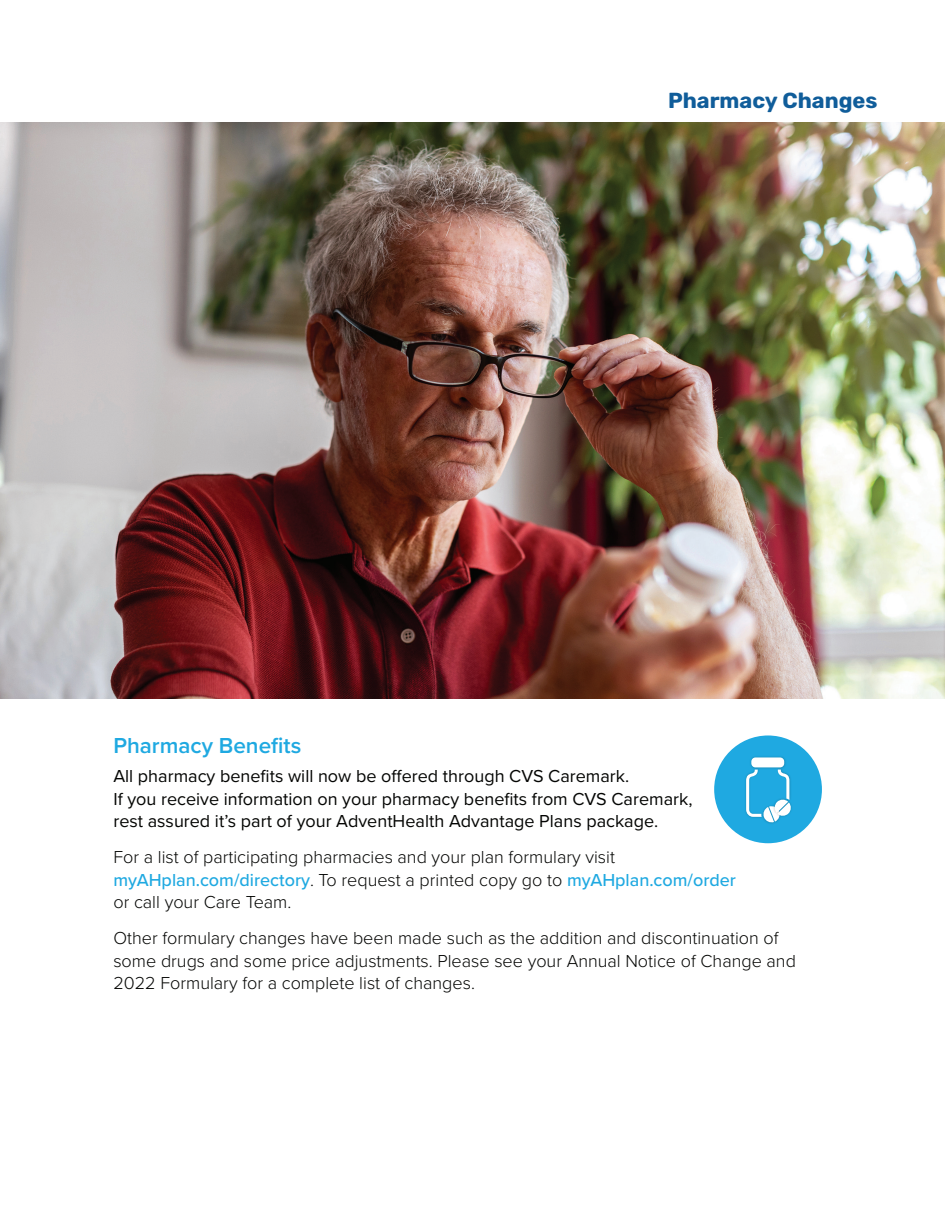
<style>
.page{position:relative;width:945px;height:1215px;background:#fff}
.page>*{position:absolute;margin:0;border:0;box-sizing:border-box;transform-origin:0 0}
.t1{font:600 22.5px "Proxima Nova";color:#1fa9e1}
.t2{font:700 21.75px "Rubik";color:#105d9a}
.t3{font:300 18px/22.5px "Proxima Nova";color:#040503}
.t4{font:18px/22.5px "Proxima Nova";color:#040503}
.s1{font-weight:500;color:#1fa9e1}
</style>
<div class="page">
<div style="left:714px;top:735px;width:108px;height:108px;background:#1fa9e1;border-radius:50%"></div>
<img style="left:750px;top:756px;width:36px;height:11px">
<div style="left:751px;top:757px;width:33px;height:10px;background:#fff;border-radius:4px"></div>
<img style="left:745px;top:767px;width:39px;height:44px">
<svg style="left:746px;top:770px;width:46px;height:53px"></svg>
<img style="left:0;top:123px;width:945px;height:575px">
<p class="t2" style="left:668px;top:88px;width:211px">Pharmacy Changes</p>
<p class="t1" style="left:113px;top:729px;width:189px">Pharmacy Benefits</p>
<p class="t4" style="left:113px;top:764px;width:581px">All pharmacy benefits will now be offered through CVS Caremark.<br>If you receive information on your pharmacy benefits from CVS Caremark, rest assured it’s part of your AdventHealth Advantage Plans package.</p>
<p class="t3" style="left:113px;top:845px;width:624px">For a list of participating pharmacies and your plan formulary visit <span class="s1">myAHplan.com/directory</span>. To request a printed copy go to <span class="s1">myAHplan.com/order </span>or call your Care Team.</p>
<p class="t3" style="left:113px;top:926px;width:684px">Other formulary changes have been made such as the addition and discontinuation of some drugs and some price adjustments. Please see your Annual Notice of Change and<br>2022 Formulary for a complete list of changes.</p>
</div>
